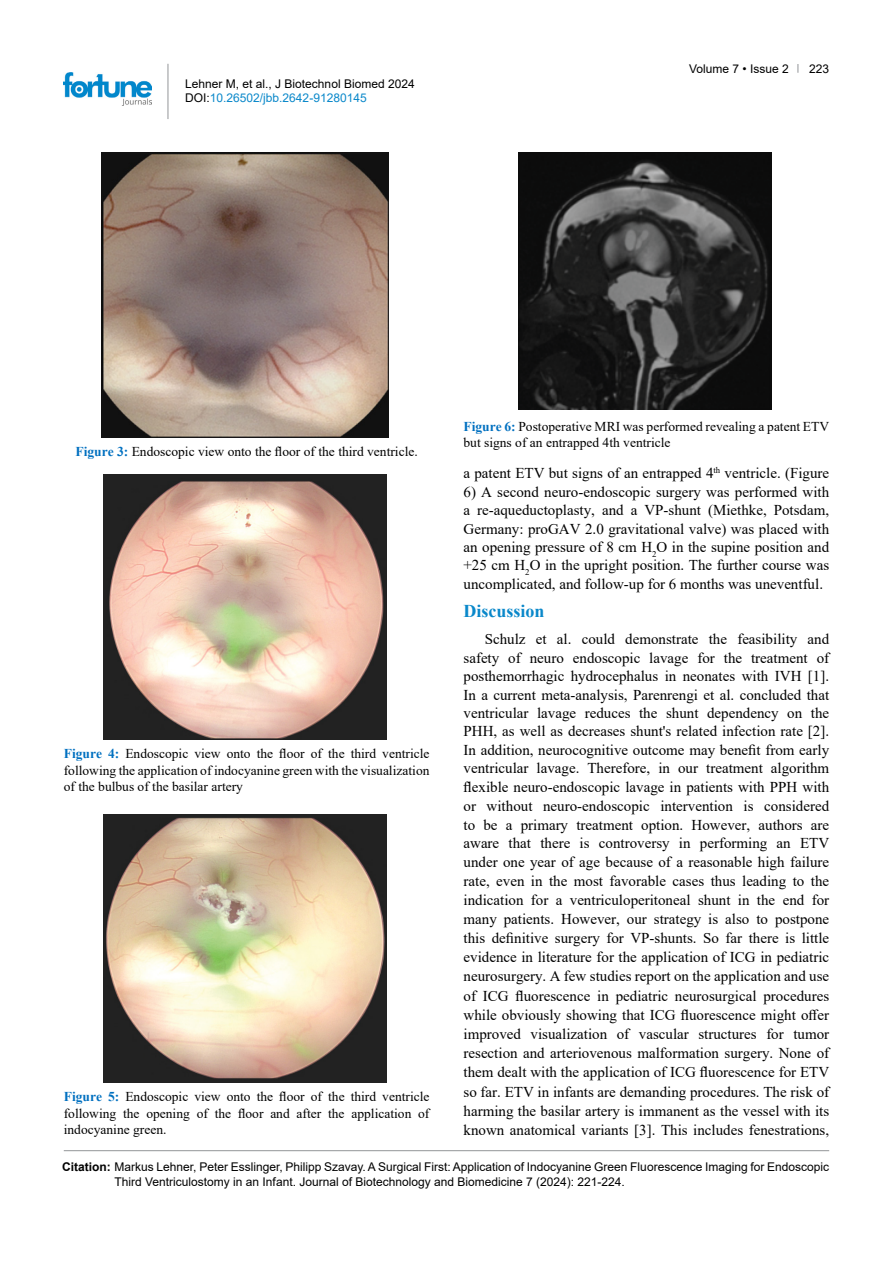
<style>
.page{position:relative;width:893px;height:1263px;background:#fff}
.page>*{position:absolute;margin:0;border:0;box-sizing:border-box;transform-origin:0 0}
.t1{font:700 18px "Times New Roman";color:#0a88ca}
.t2{font:15px/18.9px "Times New Roman";color:#000;text-align:justify}
.t3{font:13.5px/16.5px "Times New Roman";color:#000;text-align:justify}
.t4{font:12px/14.4px "Arial";color:#000}
.s1{color:#0a88ca}
.s2{font-weight:700;color:#0070c0}
.s3{font-weight:700}
</style>
<div class="page">
<hr style="left:168px;top:64px;width:1px;height:55px;background:#939598">
<img style="left:64px;top:72px;width:88px;height:33px">
<hr style="left:64px;top:1150px;width:765px;height:1px;background:#939598">
<img style="left:101px;top:152px;width:287px;height:285px">
<img style="left:103px;top:475px;width:284px;height:265px">
<img style="left:519px;top:152px;width:252px;height:258px">
<img style="left:103px;top:814px;width:284px;height:268px">
<p class="t4" style="left:185px;top:76px;width:231px">Lehner M, et al., J Biotechnol Biomed 2024<br>DOI:<span class="s1">10.26502/jbb.2642-91280145</span></p>
<p class="t4" style="left:689px;top:61px;width:101px">Volume 7 • Issue 2</p>
<p class="t4" style="left:809px;top:61px;width:22px">223</p>
<p class="t3" style="left:75px;top:443px;width:344px"><span class="s2">Figure 3:</span> Endoscopic view onto the floor of the third ventricle.</p>
<p class="t3" style="left:64px;top:745px;width:367px"><span class="s2">Figure 4:</span> Endoscopic view onto the floor of the third ventricle following the application of indocyanine green with the visualization of the bulbus of the basilar artery</p>
<p class="t3" style="left:64px;top:1088px;width:367px"><span class="s2">Figure 5:</span> Endoscopic view onto the floor of the third ventricle following the opening of the floor and after the application of indocyanine green.</p>
<p class="t3" style="left:463px;top:418px;width:367px"><span class="s2">Figure 6:</span> Postoperative MRI was performed revealing a patent ETV but signs of an entrapped 4th ventricle</p>
<p class="t2" style="left:463px;top:463px;width:367px">a patent ETV but signs of an entrapped 4<sup>th</sup> ventricle. (Figure</p>
<p class="t2" style="left:463px;top:482px;width:367px;line-height:18.5px">6) A second neuro-endoscopic surgery was performed with a re-aqueductoplasty, and a VP-shunt (Miethke, Potsdam, Germany: proGAV 2.0 gravitational valve) was placed with an opening pressure of 8 cm H<sub>2</sub>O in the supine position and +25 cm H<sub>2</sub>O in the upright position. The further course was uncomplicated, and follow-up for 6 months was uneventful.</p>
<p class="t1" style="left:463px;top:598px;width:83px">Discussion</p>
<p class="t2" style="left:463px;top:629px;width:367px;text-indent:21px">Schulz et al. could demonstrate the feasibility and safety of neuro endoscopic lavage for the treatment of posthemorrhagic hydrocephalus in neonates with IVH [1].<br>In a current meta-analysis, Parenrengi et al. concluded that ventricular lavage reduces the shunt dependency on the PHH, as well as decreases shunt's related infection rate [2].<br>In addition, neurocognitive outcome may benefit from early ventricular lavage. Therefore, in our treatment algorithm flexible neuro-endoscopic lavage in patients with PPH with or without neuro-endoscopic intervention is considered to be a primary treatment option. However, authors are aware that there is controversy in performing an ETV under one year of age because of a reasonable high failure rate, even in the most favorable cases thus leading to the indication for a ventriculoperitoneal shunt in the end for many patients. However, our strategy is also to postpone this definitive surgery for VP-shunts. So far there is little evidence in literature for the application of ICG in pediatric neurosurgery. A few studies report on the application and use of ICG fluorescence in pediatric neurosurgical procedures while obviously showing that ICG fluorescence might offer improved visualization of vascular structures for tumor resection and arteriovenous malformation surgery. None of them dealt with the application of ICG fluorescence for ETV so far. ETV in infants are demanding procedures. The risk of harming the basilar artery is immanent as the vessel with its known anatomical variants [3]. This includes fenestrations,</p>
<p class="t4" style="left:115px;top:1159px;width:716px;line-height:15px;text-indent:-52px"><span class="s3">Citation:</span> Markus Lehner, Peter Esslinger, Philipp Szavay. A Surgical First: Application of Indocyanine Green Fluorescence Imaging for Endoscopic<br>Third Ventriculostomy in an Infant. Journal of Biotechnology and Biomedicine 7 (2024): 221-224.</p>
</div>
